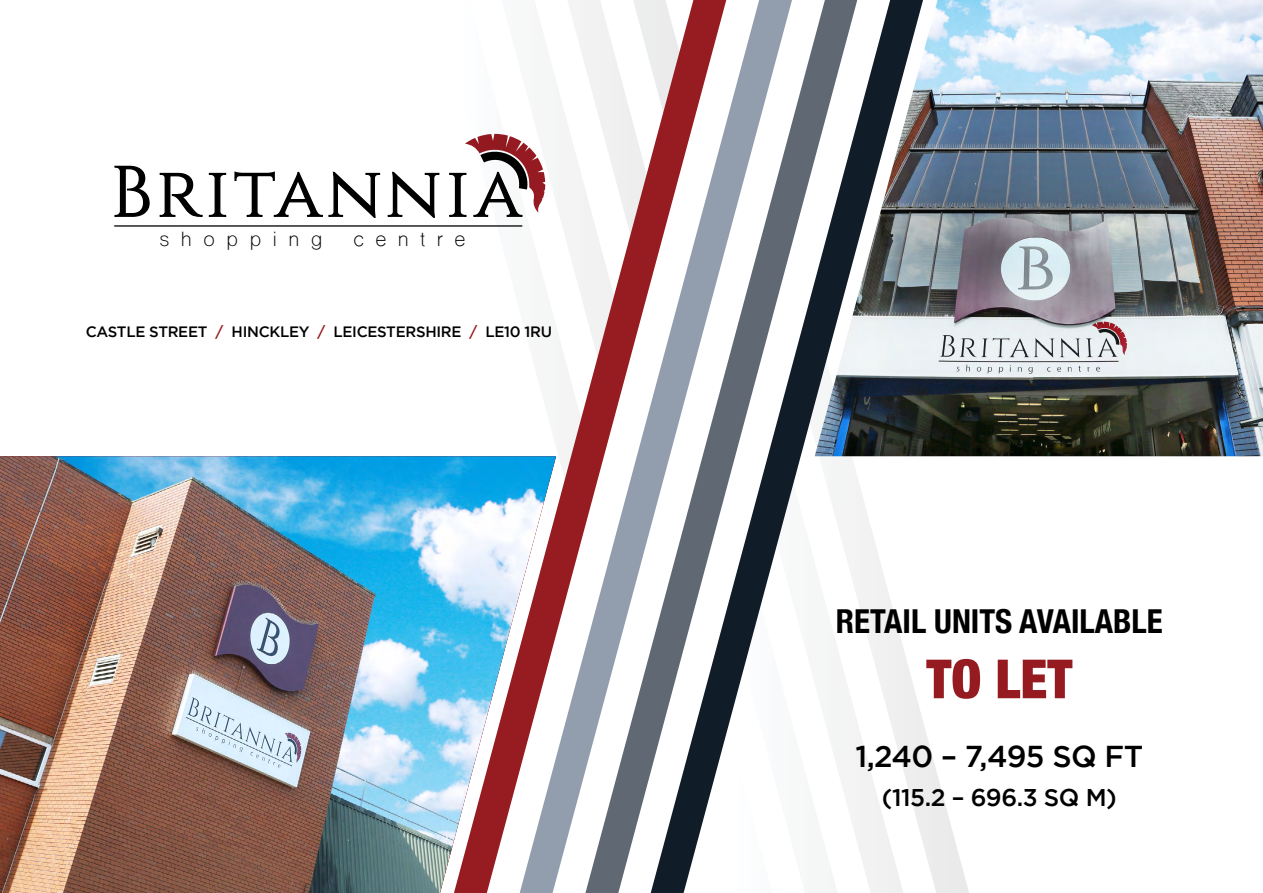
<style>
.page{position:relative;width:1263px;height:893px;background:#fff}
.page>*{position:absolute;margin:0;border:0;box-sizing:border-box;transform-origin:0 0}
.t1{font:71.25px "Cinzel";letter-spacing:.065em;color:#000}
.t2{font:900 condensed 54px "Helvetica Neue";color:#951b21}
.t3{font:700 condensed 33px "Helvetica Neue";color:#000}
.t4{font:500 30.15px "Gotham";letter-spacing:-.025em;color:#000}
.t5{font:500 24.15px "Gotham";letter-spacing:-.02em;color:#000}
.t6{font:19.5px "Shree Dev 0714";letter-spacing:.6em;color:#000}
.t7{font:500 15px "Gotham";letter-spacing:-.02em;color:#000}
.s1{color:#951b21}
</style>
<div class="page">
<svg style="left:923px;top:456px;width:46px;height:437px"></svg>
<svg style="left:857px;top:456px;width:66px;height:437px"></svg>
<svg style="left:792px;top:37px;width:65px;height:856px"></svg>
<svg style="left:726px;top:0;width:66px;height:735px"></svg>
<svg style="left:494px;top:0;width:232px;height:893px"></svg>
<img style="left:815px;top:0;width:448px;height:456px">
<div style="left:96px;top:134px;width:487px;height:126px;background:#fff"></div>
<svg style="left:114px;top:165px;width:36px;height:52px"></svg>
<svg style="left:159px;top:172px;width:68px;height:45px"></svg>
<svg style="left:234px;top:171px;width:147px;height:47px"></svg>
<svg style="left:387px;top:171px;width:53px;height:47px"></svg>
<hr style="left:114px;top:225px;width:408px;height:2px;background:#000">
<svg style="left:449px;top:134px;width:96px;height:83px"></svg>
<img style="left:0;top:456px;width:556px;height:437px">
<h1 class="t1" style="left:111px;top:151px;width:412px">Britannia</h1>
<h3 class="t6" style="left:160px;top:228px;width:164px">shopping</h3>
<h3 class="t6" style="left:353px;top:228px;width:113px">centre</h3>
<p class="t7" style="left:86px;top:323px;width:468px">CASTLE STREET <span class="s1">/</span> HINCKLEY <span class="s1">/</span> LEICESTERSHIRE <span class="s1">/</span> LE10 1RU</p>
<h3 class="t3" style="left:836px;top:594px;width:328px">RETAIL UNITS AVAILABLE</h3>
<h2 class="t2" style="left:926px;top:635px;width:147px">TO LET</h2>
<h3 class="t4" style="left:855px;top:739px;width:289px">1,240 – 7,495 SQ FT</h3>
<h3 class="t5" style="left:882px;top:783px;width:236px">(115.2 – 696.3 SQ M)</h3>
</div>
